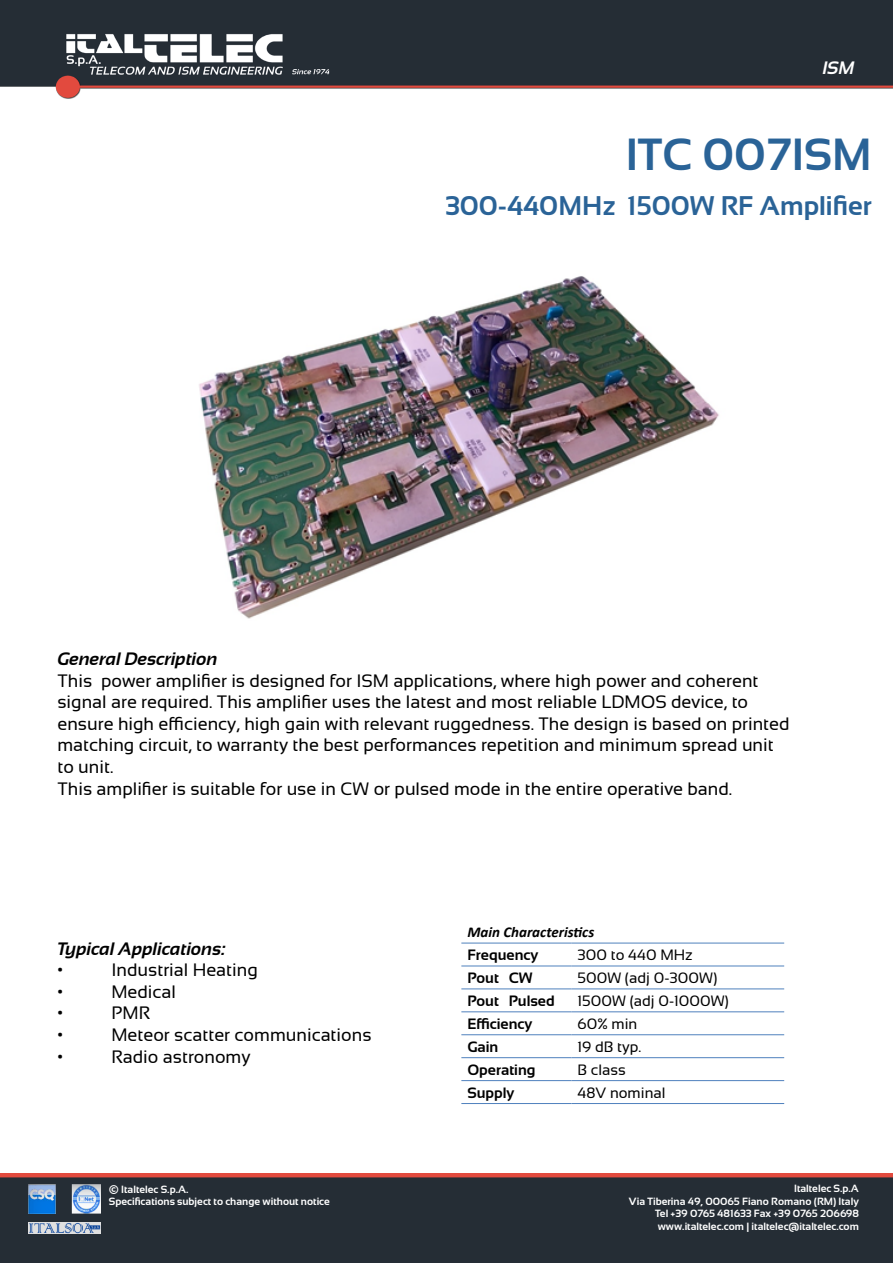
<style>
.page{position:relative;width:893px;height:1263px;background:#fff}
.page>*{position:absolute;margin:0;border:0;box-sizing:border-box;transform-origin:0 0}
.t1{font:700 45px "Sansation";color:#2a6397}
.t2{font:700 27px "Sansation";color:#2a6397}
.t3{font:18px/21.6px "Sansation";color:#000}
.t4{font:italic 700 18px "Sansation";color:#000}
.t5{font:italic 700 18px "Sansation";color:#fff}
.t6{font:15px "Sansation";color:#000}
.t7{font:700 15px "Sansation";color:#000}
.t8{font:italic 700 15px "Calibri";color:#000}
.t9{font:700 10.5px/12.6px "Sansation";color:#fff;text-align:right}
.s1{font-family:"Verdana"}
</style>
<div class="page">
<img style="left:0;top:0;width:893px;height:99px">
<div style="left:0;top:1174px;width:893px;height:89px;background:#252d35"></div>
<img style="left:29px;top:1185px;width:71px;height:28px">
<img style="left:29px;top:1222px;width:71px;height:11px">
<img style="left:199px;top:276px;width:520px;height:343px">
<hr style="left:461px;top:943px;width:111px;height:1px;background:#4f81bd">
<hr style="left:572px;top:943px;width:212px;height:1px;background:#4f81bd">
<hr style="left:461px;top:965px;width:111px;height:1px;background:#4f81bd">
<hr style="left:572px;top:965px;width:212px;height:1px;background:#4f81bd">
<hr style="left:461px;top:988px;width:111px;height:1px;background:#4f81bd">
<hr style="left:572px;top:988px;width:212px;height:1px;background:#4f81bd">
<hr style="left:461px;top:1011px;width:111px;height:1px;background:#4f81bd">
<hr style="left:572px;top:1011px;width:212px;height:1px;background:#4f81bd">
<hr style="left:461px;top:1034px;width:111px;height:1px;background:#4f81bd">
<hr style="left:572px;top:1034px;width:212px;height:1px;background:#4f81bd">
<hr style="left:461px;top:1057px;width:111px;height:1px;background:#4f81bd">
<hr style="left:572px;top:1057px;width:212px;height:1px;background:#4f81bd">
<hr style="left:461px;top:1080px;width:111px;height:1px;background:#4f81bd">
<hr style="left:572px;top:1080px;width:212px;height:1px;background:#4f81bd">
<hr style="left:461px;top:1103px;width:111px;height:1px;background:#4f81bd">
<hr style="left:572px;top:1103px;width:212px;height:1px;background:#4f81bd">
<p class="t5" style="left:823px;top:58px;width:34px">ISM</p>
<h1 class="t1" style="left:626px;top:129px;width:248px">ITC 007ISM</h1>
<h2 class="t2" style="left:445px;top:191px;width:428px">300-440MHz 1500W RF Amplifier</h2>
<p class="t4" style="left:57px;top:649px;width:162px">General Description</p>
<p class="t3" style="left:57px;top:669px;width:734px">This power amplifier is designed for ISM applications, where high power and coherent signal are required. This amplifier uses the latest and most reliable LDMOS device, to ensure high efficiency, high gain with relevant ruggedness. The design is based on printed matching circuit, to warranty the best performances repetition and minimum spread unit to unit.<br>This amplifier is suitable for use in CW or pulsed mode in the entire operative band.</p>
<p class="t4" style="left:57px;top:938px;width:170px">Typical Applications:</p>
<p class="t3" style="left:57px;top:959px;width:7px">•</p>
<p class="t3" style="left:111px;top:959px;width:148px">Industrial Heating</p>
<p class="t3" style="left:57px;top:981px;width:7px">•</p>
<p class="t3" style="left:111px;top:981px;width:66px">Medical</p>
<p class="t3" style="left:57px;top:1002px;width:7px">•</p>
<p class="t3" style="left:111px;top:1002px;width:40px">PMR</p>
<p class="t3" style="left:57px;top:1024px;width:7px">•</p>
<p class="t3" style="left:111px;top:1024px;width:262px">Meteor scatter communications</p>
<p class="t3" style="left:57px;top:1045px;width:7px">•</p>
<p class="t3" style="left:111px;top:1045px;width:141px">Radio astronomy</p>
<p class="t9" style="left:109px;top:1183px;width:223px;text-align:left"><span class="s1">©</span> Italtelec S.p.A.<br>Specifications subject to change without notice</p>
<p class="t8" style="left:467px;top:922px;width:128px">Main Characteristics</p>
<p class="t7" style="left:467px;top:946px;width:73px">Frequency</p>
<p class="t6" style="left:578px;top:946px;width:117px">300 to 440 MHz</p>
<p class="t7" style="left:467px;top:969px;width:67px">Pout CW</p>
<p class="t6" style="left:578px;top:969px;width:141px">500W (adj 0-300W)</p>
<p class="t7" style="left:467px;top:992px;width:89px">Pout Pulsed</p>
<p class="t6" style="left:578px;top:992px;width:153px">1500W (adj 0-1000W)</p>
<p class="t7" style="left:467px;top:1015px;width:67px">Efficiency</p>
<p class="t6" style="left:578px;top:1015px;width:61px">60% min</p>
<p class="t7" style="left:467px;top:1038px;width:33px">Gain</p>
<p class="t6" style="left:578px;top:1038px;width:65px">19 dB typ.</p>
<p class="t7" style="left:467px;top:1061px;width:70px">Operating</p>
<p class="t6" style="left:578px;top:1061px;width:50px">B class</p>
<p class="t7" style="left:467px;top:1084px;width:49px">Supply</p>
<p class="t6" style="left:578px;top:1084px;width:89px">48V nominal</p>
<p class="t9" style="left:629px;top:1182px;width:231px">Italtelec S.p.A<br>Via Tiberina 49, 00065 Fiano Romano (RM) Italy Tel +39 0765 481633 Fax +39 0765 206698 www.italtelec.com | italtelec@italtelec.com</p>
</div>
